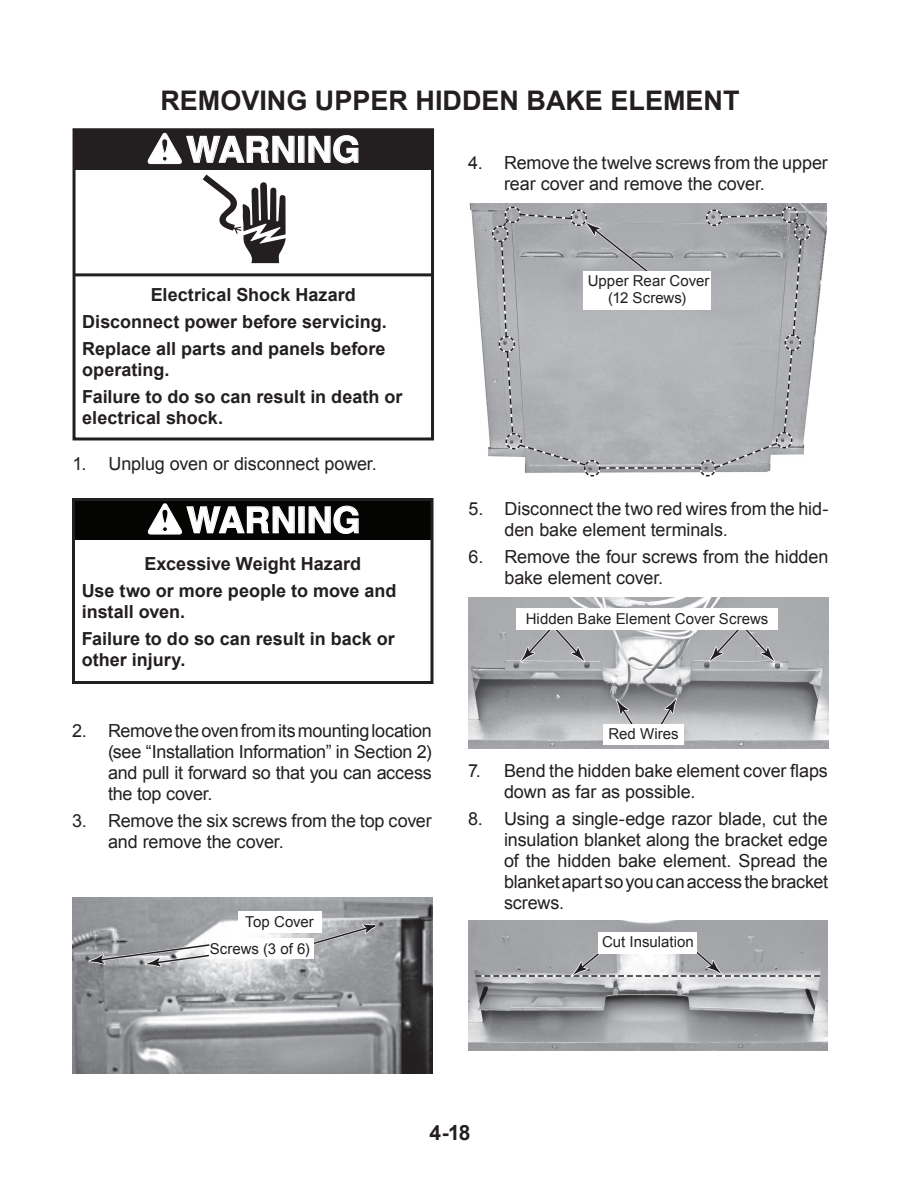
<style>
.page{position:relative;width:918px;height:1188px;background:#fff}
.page>*{position:absolute;margin:0;border:0;box-sizing:border-box;transform-origin:0 0}
.t1{font:700 36px "Helvetica";color:#fff}
.t2{font:700 27px "Arial";color:#231f20}
.t3{font:700 21px "Arial";color:#231f20}
.t4{font:18px/21px "Arial";letter-spacing:-.005em;color:#231f20}
.t5{font:700 18px/27px "Arial";color:#231f20}
.t6{font:15px/16.5px "Arial";color:#231f20;text-align:center}
</style>
<div class="page">
<div style="left:74px;top:130px;width:358px;height:39px;background:#231f20"></div>
<div style="left:298px;top:136px;width:7px;height:27px;border:1px solid #fff"></div>
<svg style="left:308px;top:135px;width:51px;height:29px"></svg>
<svg style="left:147px;top:133px;width:148px;height:130px"></svg>
<div style="left:73px;top:128px;width:361px;height:312px;border:3px solid #231f20"></div>
<hr style="left:73px;top:273px;width:360px;height:3px;background:#231f20">
<img style="left:469px;top:204px;width:357px;height:253px">
<svg style="left:491px;top:206px;width:320px;height:271px;background:#b4b5b8"></svg>
<img style="left:469px;top:598px;width:360px;height:151px">
<svg style="left:517px;top:630px;width:72px;height:35px;background:#a7a8ab"></svg>
<svg style="left:705px;top:623px;width:74px;height:42px;background:#a7a8ab"></svg>
<div style="left:517px;top:608px;width:261px;height:22px;background:#fff"></div>
<svg style="left:613px;top:695px;width:67px;height:29px;background:#9d9ea1"></svg>
<div style="left:603px;top:724px;width:81px;height:20px;background:#fff"></div>
<img style="left:468px;top:920px;width:360px;height:131px">
<svg style="left:476px;top:939px;width:344px;height:40px;background:#aeafb2"></svg>
<div style="left:599px;top:932px;width:98px;height:21px;background:#fff"></div>
<img style="left:73px;top:898px;width:360px;height:175px">
<div style="left:238px;top:911px;width:84px;height:22px;background:#fff"></div>
<svg style="left:310px;top:923px;width:69px;height:26px;background:#abacaf"></svg>
<div style="left:206px;top:938px;width:108px;height:21px;background:#fff"></div>
<svg style="left:88px;top:940px;width:122px;height:28px;background:#a5a5a8"></svg>
<div style="left:73px;top:499px;width:359px;height:41px;background:#040503"></div>
<svg style="left:308px;top:505px;width:51px;height:29px"></svg>
<svg style="left:147px;top:504px;width:148px;height:31px"></svg>
<div style="left:72px;top:498px;width:362px;height:186px;border:3px solid #231f20"></div>
<h2 class="t2" style="left:160px;top:82px;width:581px">REMOVING UPPER HIDDEN BAKE ELEMENT</h2>
<h1 class="t1" style="left:186px;top:125px;width:175px">WARNING</h1>
<p class="t4" style="left:504px;top:152px;width:325px;text-indent:-36px">4. Remove the twelve screws from the upper rear cover and remove the cover.</p>
<p class="t5" style="left:82px;top:282px;width:306px;text-indent:68px">Electrical Shock Hazard<br>Disconnect power before servicing.<br>Replace all parts and panels before</p>
<p class="t5" style="left:82px;top:357px;width:322px">operating.<br>Failure to do so can result in death or</p>
<p class="t5" style="left:82px;top:405px;width:142px">electrical shock.</p>
<p class="t4" style="left:73px;top:453px;width:306px">1. Unplug oven or disconnect power.</p>
<h1 class="t1" style="left:187px;top:496px;width:175px">WARNING</h1>
<p class="t5" style="left:82px;top:551px;width:316px;text-indent:63px">Excessive Weight Hazard<br>Use two or more people to move and</p>
<p class="t5" style="left:82px;top:599px;width:315px">install oven.<br>Failure to do so can result in back or</p>
<p class="t5" style="left:82px;top:647px;width:105px">other injury.</p>
<p class="t4" style="left:108px;top:720px;width:325px;text-align:justify;text-indent:-36px">2. Remove the oven from its mounting location (see “Installation Information” in Section 2) and pull it forward so that you can access the top cover.</p>
<p class="t4" style="left:108px;top:810px;width:325px;text-indent:-36px">3. Remove the six screws from the top cover and remove the cover.</p>
<p class="t6" style="left:210px;top:908px;width:106px;line-height:27px;text-align:right">Top Cover<br>Screws (3 of 6)</p>
<p class="t6" style="left:588px;top:273px;width:123px">Upper Rear Cover (12 Screws)</p>
<p class="t4" style="left:505px;top:498px;width:325px;text-indent:-36px">5. Disconnect the two red wires from the hid&shy;den bake element terminals.</p>
<p class="t4" style="left:505px;top:546px;width:325px;text-indent:-36px">6. Remove the four screws from the hidden bake element cover.</p>
<p class="t6" style="left:526px;top:610px;width:244px">Hidden Bake Element Cover Screws</p>
<p class="t6" style="left:608px;top:726px;width:72px">Red Wires</p>
<p class="t4" style="left:504px;top:760px;width:325px;text-indent:-36px">7. Bend the hidden bake element cover flaps down as far as possible.</p>
<p class="t4" style="left:504px;top:808px;width:326px;text-align:justify;text-indent:-36px">8. Using a single-edge razor blade, cut the insulation blanket along the bracket edge of the hidden bake element. Spread the blanket apart so you can access the bracket screws.</p>
<p class="t6" style="left:602px;top:934px;width:93px">Cut Insulation</p>
<p class="t3" style="left:429px;top:1119px;width:43px">4-18</p>
</div>
